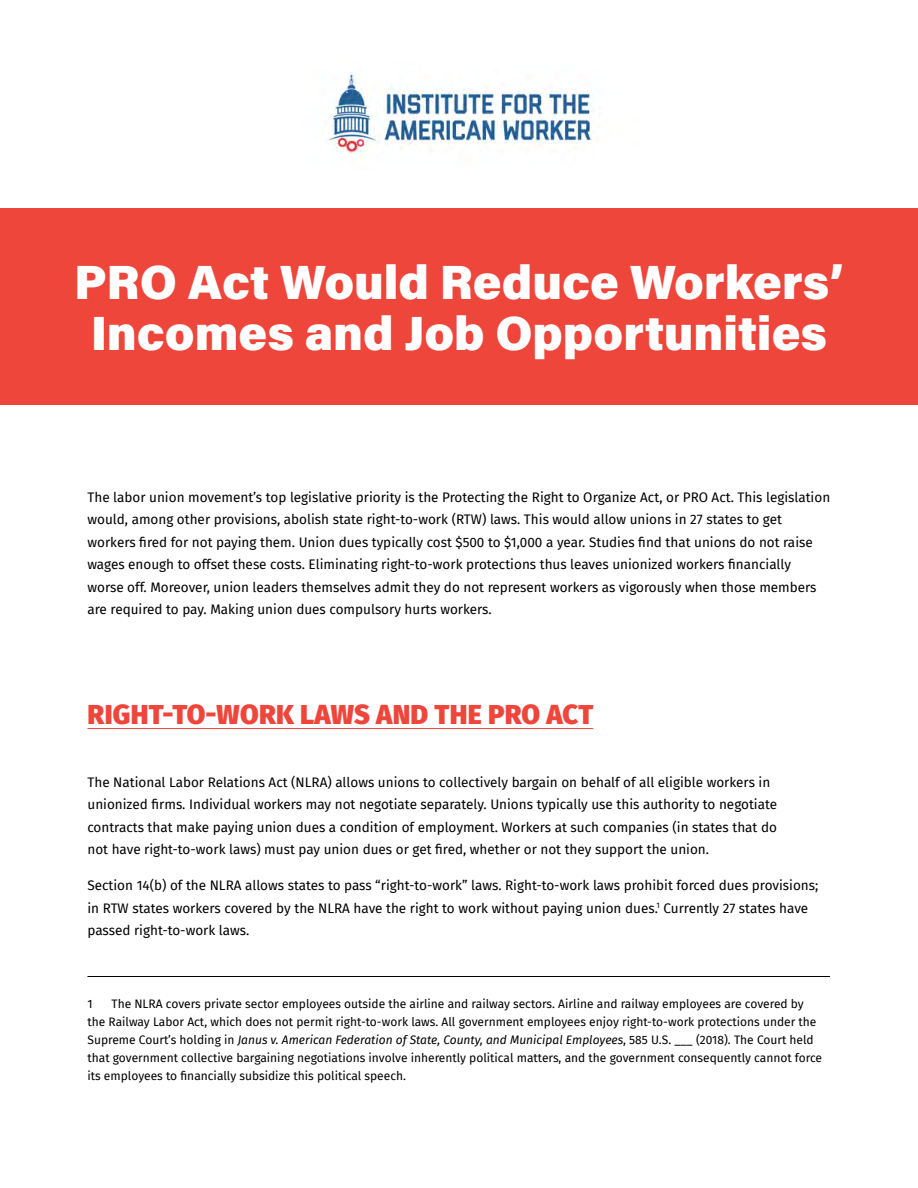
<style>
.page{position:relative;width:918px;height:1188px;background:#fff}
.page>*{position:absolute;margin:0;border:0;box-sizing:border-box;transform-origin:0 0}
.t1{font:900 48px/51px "Acumin Pro";color:#fff;text-align:center}
.t2{font:900 27px "Fira Sans";letter-spacing:.01em;color:#ef463c}
.t3{font:13.5px/22.5px "Fira Sans";color:#000}
.t4{font:12px/18px "Fira Sans";color:#000}
.s1{font-style:italic}
</style>
<div class="page">
<div style="left:0;top:209px;width:918px;height:196px;background:#ef463c"></div>
<img style="left:328px;top:72px;width:269px;height:85px">
<hr style="left:87px;top:728px;width:506px;height:1px;background:#ef463c">
<hr style="left:87px;top:976px;width:743px;height:1px;background:#000">
<h1 class="t1" style="left:74px;top:254px;width:771px">PRO Act Would Reduce Workers’<br>Incomes and Job Opportunities</h1>
<p class="t3" style="left:87px;top:486px;width:744px">The labor union movement’s top legislative priority is the Protecting the Right to Organize Act, or PRO Act. This legislation would, among other provisions, abolish state right-to-work (RTW) laws. This would allow unions in 27 states to get workers fired for not paying them. Union dues typically cost $500 to $1,000 a year. Studies find that unions do not raise wages enough to offset these costs. Eliminating right-to-work protections thus leaves unionized workers financially worse off. Moreover, union leaders themselves admit they do not represent workers as vigorously when those members are required to pay. Making union dues compulsory hurts workers.</p>
<h2 class="t2" style="left:88px;top:690px;width:507px">RIGHT-TO-WORK LAWS AND THE PRO ACT</h2>
<p class="t3" style="left:87px;top:771px;width:691px">The National Labor Relations Act (NLRA) allows unions to collectively bargain on behalf of all eligible workers in unionized firms. Individual workers may not negotiate separately. Unions typically use this authority to negotiate contracts that make paying union dues a condition of employment. Workers at such companies (in states that do not have right-to-work laws) must pay union dues or get fired, whether or not they support the union.</p>
<p class="t3" style="left:87px;top:874px;width:732px">Section 14(b) of the NLRA allows states to pass “right-to-work” laws. Right-to-work laws prohibit forced dues provisions; in RTW states workers covered by the NLRA have the right to work without paying union dues.<sup>1</sup> Currently 27 states have passed right-to-work laws.</p>
<p class="t4" style="left:87px;top:994px;width:736px;text-indent:24px">The NLRA covers private sector employees outside the airline and railway sectors. Airline and railway employees are covered by the Railway Labor Act, which does not permit right-to-work laws. All government employees enjoy right-to-work protections under the Supreme Court’s holding in <span class="s1">Janus v. American Federation of State, County, and Municipal Employees</span>, 585 U.S. ___ (2018). The Court held that government collective bargaining negotiations involve inherently political matters, and the government consequently cannot force its employees to financially subsidize this political speech.</p>
<p class="t4" style="left:87px;top:994px;width:7px">1</p>
</div>
